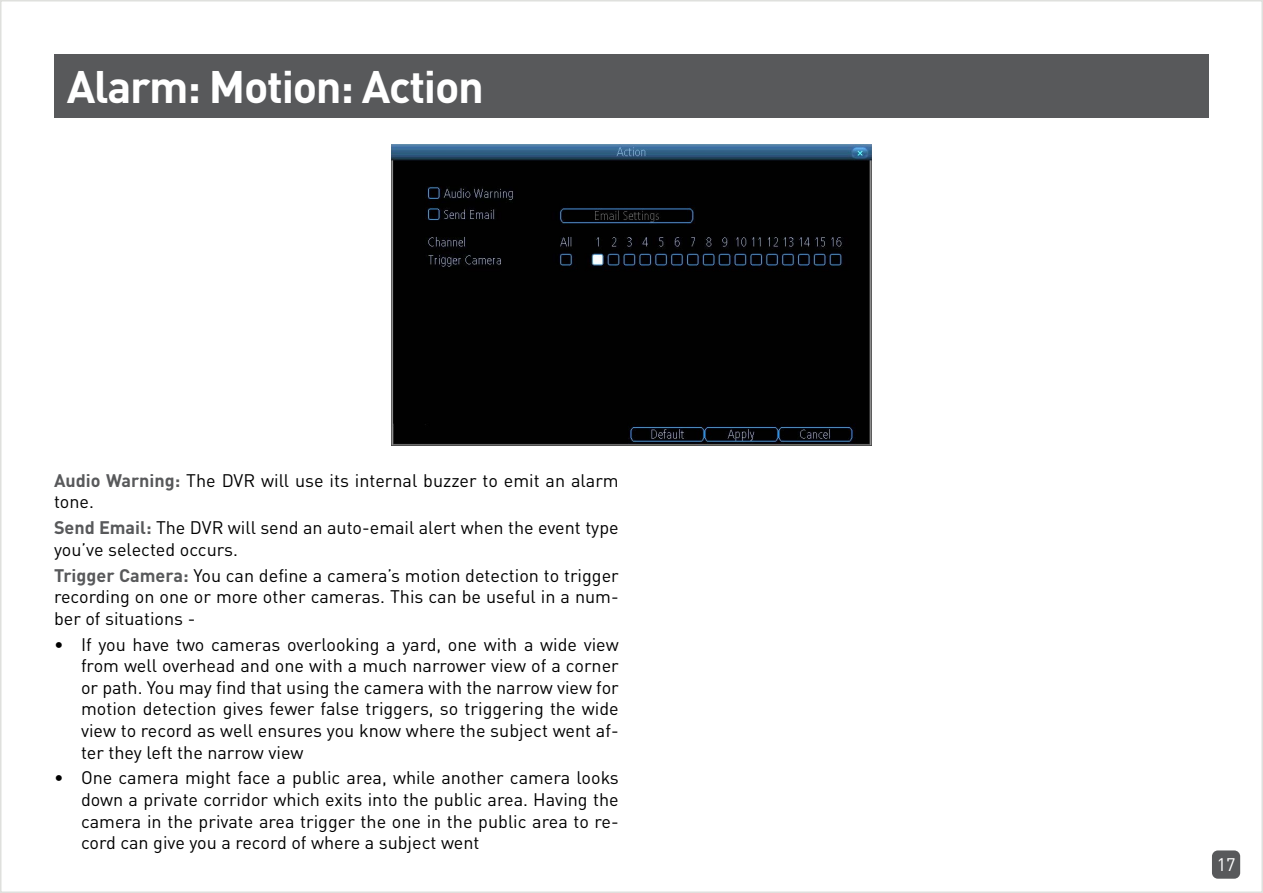
<style>
.page{position:relative;width:1263px;height:893px;background:#fff}
.page>*{position:absolute;margin:0;border:0;box-sizing:border-box;transform-origin:0 0}
.t1{font:700 45px "DIN Pro";letter-spacing:-.03em;color:#fff}
.t2{font:18px/21.6px "DIN Pro";color:#000;text-align:justify}
.t3{font:18px "DIN Pro";color:#fff}
.s1{font-weight:700;color:#58595b}
</style>
<div class="page">
<div style="left:0;top:0;width:1263px;height:893px;background:#fff;border:2px solid #dfe0dd"></div>
<div style="left:1212px;top:850px;width:28px;height:29px;background:#58595b;border-radius:6px"></div>
<div style="left:54px;top:54px;width:1155px;height:64px;background:#58595b"></div>
<img style="left:392px;top:144px;width:479px;height:302px">
<h1 class="t1" style="left:67px;top:49px;width:419px">Alarm: Motion: Action</h1>
<p class="t2" style="left:54px;top:468px;width:566px"><span class="s1">Audio Warning:</span> The DVR will use its internal buzzer to emit an alarm tone.</p>
<p class="t2" style="left:54px;top:515px;width:566px"><span class="s1">Send Email:</span> The DVR will send an auto-email alert when the event type you’ve selected occurs.</p>
<p class="t2" style="left:54px;top:562px;width:566px"><span class="s1">Trigger Camera:</span> You can define a camera’s motion detection to trigger recording on one or more other cameras. This can be useful in a num&shy;ber of situations -</p>
<p class="t2" style="left:81px;top:631px;width:539px;text-indent:-27px">• If you have two cameras overlooking a yard, one with a wide view from well overhead and one with a much narrower view of a corner or path. You may find that using the camera with the narrow view for motion detection gives fewer false triggers, so triggering the wide view to record as well ensures you know where the subject went af&shy;ter they left the narrow view</p>
<p class="t2" style="left:81px;top:765px;width:539px;text-indent:-27px">• One camera might face a public area, while another camera looks down a private corridor which exits into the public area. Having the camera in the private area trigger the one in the public area to re&shy;cord can give you a record of where a subject went</p>
<p class="t3" style="left:1217px;top:850px;width:20px">17</p>
</div>
